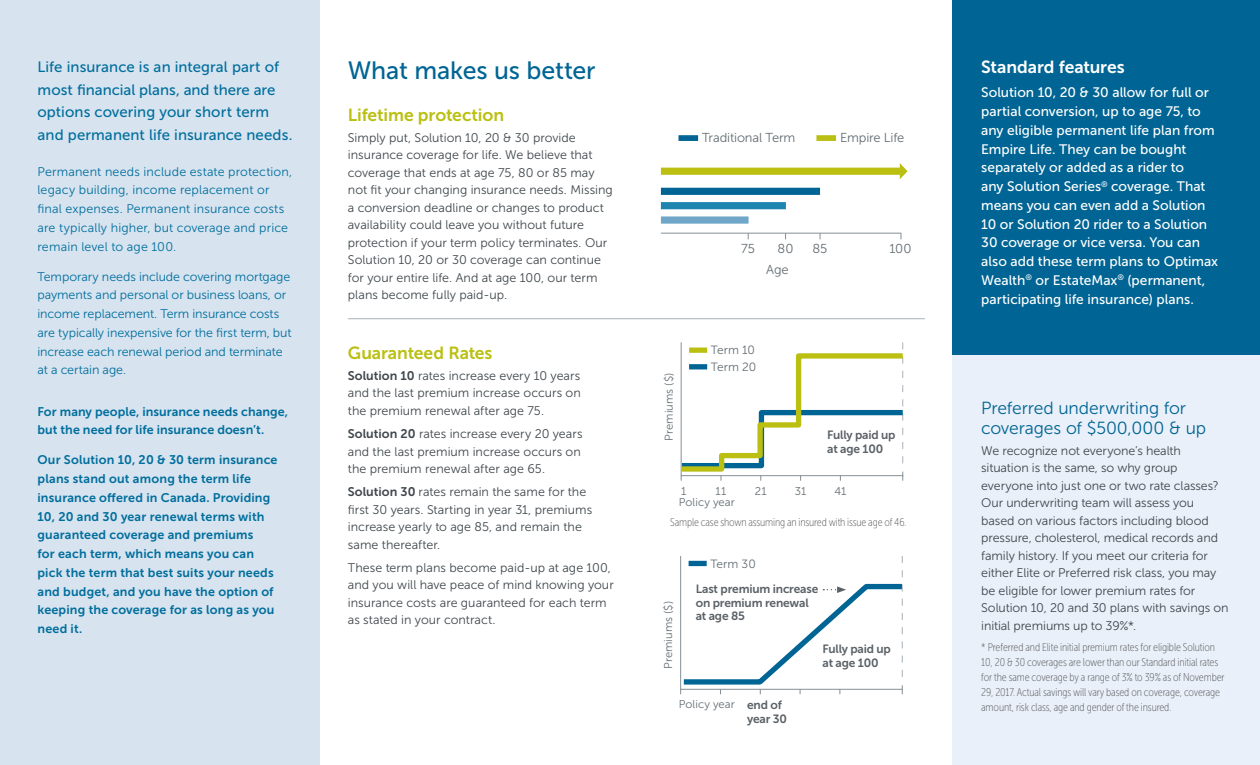
<style>
.page{position:relative;width:1260px;height:765px;background:#fff}
.page>*{position:absolute;margin:0;border:0;box-sizing:border-box;transform-origin:0 0}
.Heading_1{font:25px "Museo Sans 500";letter-spacing:-.005em;color:#006594}
.New_Brand_Heading_2{font:17.5px/20px "Museo Sans 300";letter-spacing:-.01em;color:#006594}
.New_Brand_Heading_2-2{font:17.5px "Museo Sans 700";letter-spacing:-.01em;color:#babf11}
.New_Brand_Heading_2-3{font:17.5px "Museo Sans 700";letter-spacing:-.005em;color:#fff}
.New_Brand_Body_Copy{font:15px/22.5px "Museo Sans 500";letter-spacing:.005em;color:#006e9d}
.white_callout_text{font:13.75px/18.8px "Museo Sans 500";color:#fff}
.Chart_legend{font:12.88px "Museo Sans 300";letter-spacing:-.01em;color:#636d73}
.Chart_numbers{font:12.88px "Museo Sans 300";color:#636d73}
.New_Brand_Body_Copy-2{font:12.5px/17.5px "Museo Sans 300";letter-spacing:-.005em;color:#3f474c}
.New_Brand_Body_Copy-3{font:12.5px/18.8px "Museo Sans 700";letter-spacing:.01em;color:#006e9d}
.New_Brand_Body_Copy-4{font:12.5px/18.8px "Museo Sans 300";letter-spacing:-.005em;color:#006e9d}
.New_Brand_Body_Copy-5{font:12.5px/18.8px "Museo Sans 300";letter-spacing:.015em;color:#006e9d}
.t1{font:12px/13.8px "Museo Sans 700";letter-spacing:-.015em;color:#5a6166}
.Chart_legend-2{font:12px "Museo Sans 300";color:#636d73}
.EL_Footnote_Legal{font:11.25px/15px "Museo Sans Cond 100";letter-spacing:-.01em;color:#58595b}
.Chart_legend-3{font:11.25px "Museo Sans 300";letter-spacing:.005em;color:#636d73}
.Chart_numbers-2{font:11.25px "Museo Sans 300";letter-spacing:-.005em;color:#636d73}
.s1{font-family:"Museo Sans 700"}
</style>
<div class="page">
<div style="left:952px;top:355px;width:308px;height:410px;background:#eaf0f9"></div>
<div style="left:0;top:0;width:319px;height:765px;background:#d7e3ef"></div>
<div style="left:952px;top:0;width:308px;height:355px;background:#006594"></div>
<svg style="left:900px;top:163px;width:8px;height:16px"></svg>
<hr style="left:661px;top:233px;width:240px;height:1px;background:#848e94">
<div style="left:661px;top:216px;width:88px;height:8px;background:#70a7c8"></div>
<div style="left:661px;top:188px;width:159px;height:7px;background:#006594"></div>
<div style="left:661px;top:168px;width:239px;height:7px;background:#babf11"></div>
<div style="left:816px;top:135px;width:20px;height:6px;background:#babf11"></div>
<div style="left:661px;top:202px;width:125px;height:7px;background:#1d85b0"></div>
<div style="left:679px;top:135px;width:19px;height:6px;background:#006594"></div>
<hr style="left:348px;top:318px;width:577px;height:1px;background:#a8b1b7">
<svg style="left:680px;top:556px;width:223px;height:138px"></svg>
<svg style="left:680px;top:342px;width:224px;height:139px"></svg>
<p class="New_Brand_Body_Copy" style="left:37px;top:56px;width:257px">Life insurance is an integral part of most financial plans, and there are options covering your short term and permanent life insurance needs.</p>
<p class="New_Brand_Body_Copy-5" style="left:37px;top:162px;width:256px">Permanent needs include estate protection, legacy building, income replacement or final expenses. Permanent insurance costs are typically higher, but coverage and price remain level to age 100.</p>
<p class="New_Brand_Body_Copy-4" style="left:37px;top:267px;width:256px">Temporary needs include covering mortgage payments and personal or business loans, or income replacement. Term insurance costs are typically inexpensive for the first term, but increase each renewal period and terminate at a certain age.</p>
<p class="New_Brand_Body_Copy-3" style="left:37px;top:402px;width:252px">For many people, insurance needs change, but the need for life insurance doesn’t.</p>
<p class="New_Brand_Body_Copy-3" style="left:37px;top:451px;width:241px">Our Solution 10, 20 &amp; 30 term insurance plans stand out among the term life insurance offered in Canada. Providing 10, 20 and 30 year renewal terms with guaranteed coverage and premiums<br>for each term, which means you can pick the term that best suits your needs and budget, and you have the option of keeping the coverage for as long as you need it.</p>
<h1 class="Heading_1" style="left:348px;top:56px;width:249px">What makes us better</h1>
<h2 class="New_Brand_Heading_2-2" style="left:348px;top:105px;width:158px">Lifetime protection</h2>
<p class="New_Brand_Body_Copy-2" style="left:348px;top:129px;width:267px">Simply put, Solution 10, 20 &amp; 30 provide insurance coverage for life. We believe that coverage that ends at age 75, 80 or 85 may not fit your changing insurance needs. Missing a conversion deadline or changes to product availability could leave you without future protection if your term policy terminates. Our Solution 10, 20 or 30 coverage can continue for your entire life. And at age 100, our term plans become fully paid-up.</p>
<h2 class="New_Brand_Heading_2-2" style="left:348px;top:343px;width:146px">Guaranteed Rates</h2>
<p class="New_Brand_Body_Copy-2" style="left:348px;top:367px;width:234px;text-align:justify"><span class="s1">Solution 10</span> rates increase every 10 years and the last premium increase occurs on the premium renewal after age 75.</p>
<p class="New_Brand_Body_Copy-2" style="left:348px;top:425px;width:236px"><span class="s1">Solution 20</span> rates increase every 20 years and the last premium increase occurs on the premium renewal after age 65.</p>
<p class="New_Brand_Body_Copy-2" style="left:348px;top:483px;width:246px"><span class="s1">Solution 30</span> rates remain the same for the first 30 years. Starting in year 31, premiums increase yearly to age 85, and remain the same thereafter.</p>
<p class="New_Brand_Body_Copy-2" style="left:348px;top:559px;width:267px">These term plans become paid-up at age 100, and you will have peace of mind knowing your insurance costs are guaranteed for each term as stated in your contract.</p>
<p class="Chart_legend" style="left:702px;top:131px;width:95px">Traditional Term</p>
<p class="Chart_legend" style="left:840px;top:131px;width:66px">Empire Life</p>
<p class="Chart_numbers" style="left:741px;top:242px;width:15px">75</p>
<p class="Chart_numbers" style="left:813px;top:242px;width:17px">85</p>
<p class="Chart_numbers" style="left:889px;top:242px;width:24px">100</p>
<p class="Chart_numbers" style="left:778px;top:242px;width:17px">80</p>
<p class="Chart_legend" style="left:766px;top:262px;width:24px">Age</p>
<p class="Chart_legend-2" style="left:711px;top:343px;width:46px">Term 10</p>
<p class="Chart_legend-2" style="left:711px;top:360px;width:47px">Term 20</p>
<h2 class="New_Brand_Heading_2-3" style="left:981px;top:57px;width:145px">Standard features</h2>
<h3 class="white_callout_text" style="left:981px;top:83px;width:238px">Solution 10, 20 &amp; 30 allow for full or partial conversion, up to age 75, to any eligible permanent life plan from Empire Life. They can be bought separately or added as a rider to<br>any Solution Series<sup>®</sup> coverage. That means you can even add a Solution 10 or Solution 20 rider to a Solution 30 coverage or vice versa. You can also add these term plans to Optimax Wealth<sup>®</sup> or EstateMax<sup>®</sup> (permanent, participating life insurance) plans.</h3>
<p class="Chart_legend-3" style="left:663px;top:441px;width:69px;rotate:-90deg">Premiums ($)</p>
<h2 class="New_Brand_Heading_2" style="left:981px;top:398px;width:226px">Preferred underwriting for coverages of $500,000 &amp; up</h2>
<p class="New_Brand_Body_Copy-2" style="left:981px;top:442px;width:249px">We recognize not everyone’s health situation is the same, so why group everyone into just one or two rate classes?<br>Our underwriting team will assess you based on various factors including blood pressure, cholesterol, medical records and family history. If you meet our criteria for either Elite or Preferred risk class, you may be eligible for lower premium rates for Solution 10, 20 and 30 plans with savings on initial premiums up to 39%*.</p>
<p class="EL_Footnote_Legal" style="left:981px;top:639px;width:245px">* Preferred and Elite initial premium rates for eligible Solution 10, 20 &amp; 30 coverages are lower than our Standard initial rates for the same coverage by a range of 3% to 39% as of November 29, 2017. Actual savings will vary based on coverage, coverage</p>
<p class="t1" style="left:827px;top:428px;width:70px">Fully paid up at age 100</p>
<p class="Chart_numbers-2" style="left:681px;top:485px;width:7px">1</p>
<p class="Chart_numbers-2" style="left:716px;top:485px;width:12px">11</p>
<p class="Chart_numbers-2" style="left:755px;top:485px;width:13px">21</p>
<p class="Chart_numbers-2" style="left:795px;top:485px;width:13px">31</p>
<p class="Chart_numbers-2" style="left:835px;top:485px;width:13px">41</p>
<p class="Chart_legend-3" style="left:679px;top:496px;width:58px">Policy year</p>
<p class="EL_Footnote_Legal" style="left:670px;top:515px;width:238px">Sample case shown assuming an insured with issue age of 46.</p>
<p class="Chart_legend-2" style="left:710px;top:557px;width:47px">Term 30</p>
<p class="t1" style="left:696px;top:582px;width:124px">Last premium increase on premium renewal at age 85</p>
<p class="Chart_legend-3" style="left:662px;top:669px;width:69px;rotate:-90deg">Premiums ($)</p>
<p class="t1" style="left:823px;top:642px;width:70px">Fully paid up at age 100</p>
<p class="Chart_legend-3" style="left:679px;top:698px;width:58px">Policy year</p>
<p class="t1" style="left:747px;top:698px;width:36px">end of</p>
<p class="EL_Footnote_Legal" style="left:981px;top:699px;width:192px">amount, risk class, age and gender of the insured.</p>
<p class="t1" style="left:747px;top:712px;width:41px">year 30</p>
</div>
